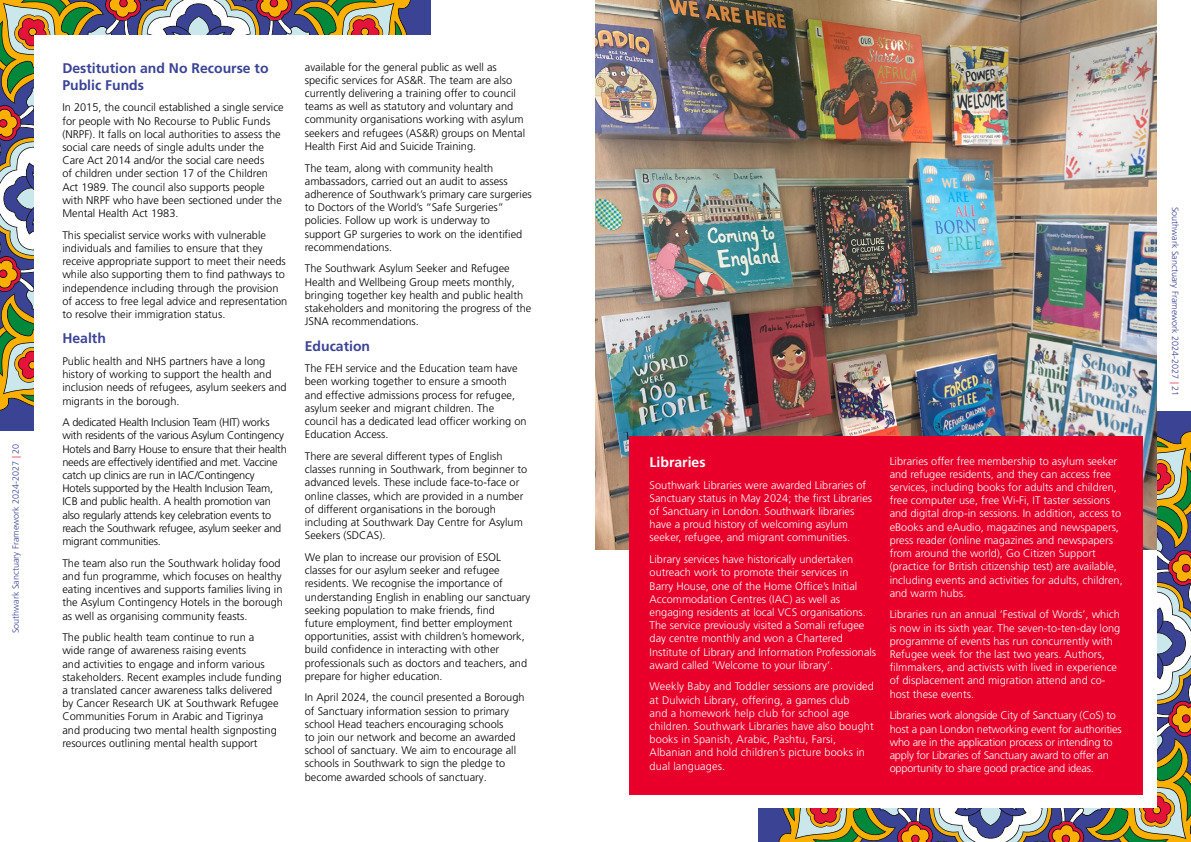
<style>
.page{position:relative;width:1191px;height:842px;background:#fff}
.page>*{position:absolute;margin:0;border:0;box-sizing:border-box;transform-origin:0 0}
.t1{font:700 14px/16.8px "Frutiger LT Pro";color:#3b4395}
.t2{font:700 14px "Frutiger LT Pro";color:#fff}
.body_copy{font:300 11px/13.2px "Frutiger LT Pro";color:#000}
.body_copy-2{font:300 11px/13.2px "Frutiger LT Pro";color:#fff}
.body_copy-3{font:300 11px/13.2px "Frutiger LT Pro";letter-spacing:-.02em;color:#000}
.body_copy-4{font:300 11px/13.2px "Frutiger LT Pro";letter-spacing:-.02em;color:#fff}
.t3{font:300 9px "Frutiger LT Pro";color:#3b4395}
.s1{color:#e51339}
</style>
<div class="page">
<svg style="left:0;top:0;width:414px;height:414px;background:#96876c"></svg>
<svg style="left:775px;top:428px;width:416px;height:414px;background:#94866b"></svg>
<div style="left:34px;top:35px;width:1123px;height:773px;background:#fff"></div>
<img style="left:595px;top:0;width:562px;height:550px">
<div style="left:629px;top:437px;width:513px;height:358px;background:#e8002a"></div>
<p class="t3" style="left:10px;top:633px;width:191px;rotate:-90deg">Southwark Sanctuary Framework 2024-2027 <span class="s1">|</span> 20</p>
<h2 class="t1" style="left:62px;top:60px;width:208px">Destitution and No Recourse to<br>Public Funds</h2>
<p class="body_copy" style="left:62px;top:101px;width:223px">In 2015, the council established a single service for people with No Recourse to Public Funds (NRPF). It falls on local authorities to assess the social care needs of single adults under the Care Act 2014 and/or the social care needs<br>of children under section 17 of the Children Act 1989. The council also supports people with NRPF who have been sectioned under the Mental Health Act 1983.</p>
<p class="body_copy" style="left:62px;top:228px;width:226px">This specialist service works with vulnerable individuals and families to ensure that they receive appropriate support to meet their needs while also supporting them to find pathways to independence including through the provision of access to free legal advice and representation to resolve their immigration status.</p>
<h2 class="t1" style="left:62px;top:330px;width:45px">Health</h2>
<p class="body_copy" style="left:62px;top:355px;width:226px">Public health and NHS partners have a long history of working to support the health and inclusion needs of refugees, asylum seekers and migrants in the borough.</p>
<p class="body_copy-3" style="left:62px;top:416px;width:226px">A dedicated Health Inclusion Team (HIT) works with residents of the various Asylum Contingency Hotels and Barry House to ensure that their health needs are effectively identified and met. Vaccine catch up clinics are run in IAC/Contingency<br>Hotels supported by the Health Inclusion Team, ICB and public health. A health promotion van also regularly attends key celebration events to reach the Southwark refugee, asylum seeker and migrant communities.</p>
<p class="body_copy" style="left:62px;top:556px;width:222px">The team also run the Southwark holiday food and fun programme, which focuses on healthy eating incentives and supports families living in the Asylum Contingency Hotels in the borough as well as organising community feasts.</p>
<p class="body_copy" style="left:62px;top:631px;width:221px">The public health team continue to run a<br>wide range of awareness raising events<br>and activities to engage and inform various stakeholders. Recent examples include funding a translated cancer awareness talks delivered by Cancer Research UK at Southwark Refugee Communities Forum in Arabic and Tigrinya and producing two mental health signposting resources outlining mental health support</p>
<p class="body_copy" style="left:305px;top:60px;width:222px">available for the general public as well as specific services for AS&amp;R. The team are also currently delivering a training offer to council teams as well as statutory and voluntary and community organisations working with asylum seekers and refugees (AS&amp;R) groups on Mental Health First Aid and Suicide Training.</p>
<p class="body_copy" style="left:305px;top:161px;width:228px">The team, along with community health ambassadors, carried out an audit to assess adherence of Southwark’s primary care surgeries to Doctors of the World’s “Safe Surgeries” policies. Follow up work is underway to<br>support GP surgeries to work on the identified recommendations.</p>
<p class="body_copy" style="left:305px;top:262px;width:228px">The Southwark Asylum Seeker and Refugee Health and Wellbeing Group meets monthly, bringing together key health and public health stakeholders and monitoring the progress of the JSNA recommendations.</p>
<h2 class="t1" style="left:305px;top:337px;width:67px">Education</h2>
<p class="body_copy" style="left:305px;top:362px;width:223px">The FEH service and the Education team have been working together to ensure a smooth and effective admissions process for refugee, asylum seeker and migrant children. The council has a dedicated lead officer working on Education Access.</p>
<p class="body_copy" style="left:305px;top:450px;width:224px">There are several different types of English classes running in Southwark, from beginner to advanced levels. These include face-to-face or online classes, which are provided in a number of different organisations in the borough including at Southwark Day Centre for Asylum Seekers (SDCAS).</p>
<p class="body_copy" style="left:305px;top:551px;width:227px">We plan to increase our provision of ESOL classes for our asylum seeker and refugee residents. We recognise the importance of understanding English in enabling our sanctuary seeking population to make friends, find<br>future employment, find better employment opportunities, assist with children’s homework, build confidence in interacting with other professionals such as doctors and teachers, and prepare for higher education.</p>
<p class="body_copy" style="left:305px;top:691px;width:221px">In April 2024, the council presented a Borough of Sanctuary information session to primary school Head teachers encouraging schools<br>to join our network and become an awarded school of sanctuary. We aim to encourage all schools in Southwark to sign the pledge to become awarded schools of sanctuary.</p>
<h2 class="t2" style="left:649px;top:454px;width:58px">Libraries</h2>
<p class="body_copy-2" style="left:649px;top:478px;width:224px">Southwark Libraries were awarded Libraries of Sanctuary status in May 2024; the first Libraries of Sanctuary in London. Southwark libraries have a proud history of welcoming asylum seeker, refugee, and migrant communities.</p>
<p class="body_copy-2" style="left:649px;top:553px;width:228px">Library services have historically undertaken outreach work to promote their services in<br>Barry House, one of the Home Office’s Initial Accommodation Centres (IAC) as well as engaging residents at local VCS organisations.<br>The service previously visited a Somali refugee day centre monthly and won a Chartered Institute of Library and Information Professionals award called ‘Welcome to your library’.</p>
<p class="body_copy-2" style="left:649px;top:680px;width:226px">Weekly Baby and Toddler sessions are provided at Dulwich Library, offering, a games club<br>and a homework help club for school age children. Southwark Libraries have also bought books in Spanish, Arabic, Pashtu, Farsi, Albanian and hold children’s picture books in dual languages.</p>
<p class="body_copy-2" style="left:889px;top:454px;width:234px">Libraries offer free membership to asylum seeker and refugee residents, and they can access free services, including books for adults and children, free computer use, free Wi-Fi, IT taster sessions and digital drop-in sessions. In addition, access to eBooks and eAudio, magazines and newspapers, press reader (online magazines and newspapers from around the world), Go Citizen Support (practice for British citizenship test) are available, including events and activities for adults, children, and warm hubs.</p>
<p class="body_copy-2" style="left:889px;top:608px;width:232px">Libraries run an annual ‘Festival of Words’, which is now in its sixth year. The seven-to-ten-day long programme of events has run concurrently with Refugee week for the last two years. Authors, filmmakers, and activists with lived in experience of displacement and migration attend and co&shy;host these events.</p>
<p class="body_copy-4" style="left:889px;top:709px;width:233px">Libraries work alongside City of Sanctuary (CoS) to host a pan London networking event for authorities who are in the application process or intending to apply for Libraries of Sanctuary award to offer an opportunity to share good practice and ideas.</p>
<p class="t3" style="left:1180px;top:207px;width:191px;rotate:90deg">Southwark Sanctuary Framework 2024-2027 <span class="s1">|</span> 21</p>
</div>
